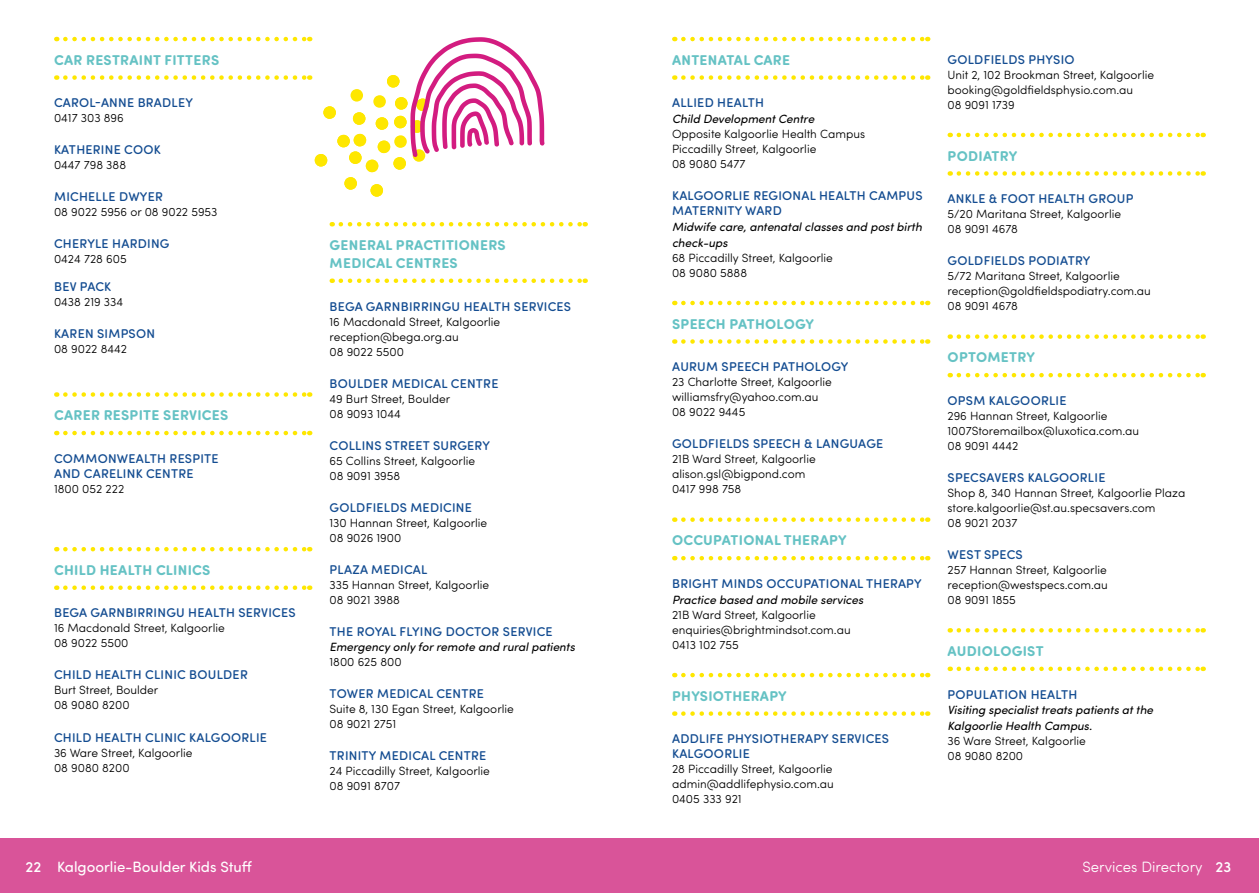
<style>
.page{position:relative;width:1259px;height:893px;background:#fff}
.page>*{position:absolute;margin:0;border:0;box-sizing:border-box;transform-origin:0 0}
.t1{font:15px "Sofia Pro Soft";color:#fff}
.t2{font:300 15px "Sofia Pro Soft";color:#fff}
.t3{font:700 14.25px/18px "Sofia Pro Soft";letter-spacing:.02em;color:#65c2c4}
.t4{font:500 12.75px/15px "Sofia Pro Soft";letter-spacing:.02em;color:#134c91}
.t5{font:300 12px/15px "Sofia Pro Soft";color:#000}
.t6{font:italic 12px/15.8px "Sofia Pro Soft";color:#000}
.s1{font-weight:500}
</style>
<div class="page">
<div style="left:0;top:839px;width:629px;height:54px;background:#d95499"></div>
<div style="left:629px;top:839px;width:630px;height:54px;background:#d95499"></div>
<svg style="left:65px;top:392px;width:245px;height:5px"></svg>
<svg style="left:65px;top:431px;width:245px;height:4px"></svg>
<svg style="left:65px;top:547px;width:245px;height:4px"></svg>
<svg style="left:65px;top:585px;width:245px;height:5px"></svg>
<svg style="left:341px;top:222px;width:245px;height:4px"></svg>
<svg style="left:341px;top:278px;width:245px;height:5px"></svg>
<svg style="left:683px;top:37px;width:245px;height:4px"></svg>
<svg style="left:683px;top:75px;width:245px;height:5px"></svg>
<svg style="left:683px;top:301px;width:245px;height:4px"></svg>
<svg style="left:683px;top:339px;width:245px;height:5px"></svg>
<svg style="left:683px;top:517px;width:245px;height:5px"></svg>
<svg style="left:683px;top:556px;width:245px;height:4px"></svg>
<svg style="left:683px;top:673px;width:245px;height:4px"></svg>
<svg style="left:683px;top:711px;width:245px;height:5px"></svg>
<svg style="left:958px;top:133px;width:245px;height:4px"></svg>
<svg style="left:958px;top:171px;width:245px;height:5px"></svg>
<svg style="left:958px;top:334px;width:245px;height:5px"></svg>
<svg style="left:958px;top:373px;width:245px;height:4px"></svg>
<svg style="left:958px;top:628px;width:245px;height:5px"></svg>
<svg style="left:958px;top:667px;width:245px;height:4px"></svg>
<svg style="left:65px;top:37px;width:480px;height:160px"></svg>
<p class="t3" style="left:54px;top:50px;width:167px">CAR RESTRAINT FITTERS</p>
<p class="t4" style="left:54px;top:94px;width:140px">CAROL-ANNE BRADLEY</p>
<p class="t5" style="left:54px;top:110px;width:71px">0417 303 896</p>
<p class="t4" style="left:54px;top:142px;width:108px">KATHERINE COOK</p>
<p class="t5" style="left:54px;top:157px;width:74px">0447 798 388</p>
<p class="t4" style="left:54px;top:189px;width:110px">MICHELLE DWYER</p>
<p class="t5" style="left:54px;top:204px;width:165px">08 9022 5956 or 08 9022 5953</p>
<p class="t4" style="left:54px;top:236px;width:117px">CHERYLE HARDING</p>
<p class="t5" style="left:54px;top:251px;width:74px">0424 728 605</p>
<p class="t4" style="left:54px;top:278px;width:59px">BEV PACK</p>
<p class="t5" style="left:54px;top:294px;width:71px">0438 219 334</p>
<p class="t4" style="left:54px;top:325px;width:102px">KAREN SIMPSON</p>
<p class="t5" style="left:54px;top:341px;width:75px">08 9022 8442</p>
<p class="t3" style="left:54px;top:405px;width:176px">CARER RESPITE SERVICES</p>
<p class="t4" style="left:54px;top:450px;width:166px">COMMONWEALTH RESPITE<br>AND CARELINK CENTRE</p>
<p class="t5" style="left:54px;top:481px;width:72px">1800 052 222</p>
<p class="t3" style="left:54px;top:560px;width:158px">CHILD HEALTH CLINICS</p>
<p class="t4" style="left:54px;top:605px;width:243px">BEGA GARNBIRRINGU HEALTH SERVICES</p>
<p class="t5" style="left:54px;top:620px;width:172px">16 Macdonald Street, Kalgoorlie<br>08 9022 5500</p>
<p class="t4" style="left:54px;top:667px;width:195px">CHILD HEALTH CLINIC BOULDER</p>
<p class="t5" style="left:54px;top:682px;width:106px">Burt Street, Boulder<br>08 9080 8200</p>
<p class="t4" style="left:54px;top:729px;width:214px">CHILD HEALTH CLINIC KALGOORLIE</p>
<p class="t5" style="left:54px;top:744px;width:140px">36 Ware Street, Kalgoorlie<br>08 9080 8200</p>
<p class="t3" style="left:330px;top:235px;width:178px">GENERAL PRACTITIONERS<br>MEDICAL CENTRES</p>
<p class="t4" style="left:330px;top:298px;width:243px">BEGA GARNBIRRINGU HEALTH SERVICES</p>
<p class="t5" style="left:329px;top:313px;width:172px">16 Macdonald Street, Kalgoorlie reception@bega.org.au<br>08 9022 5500</p>
<p class="t4" style="left:330px;top:375px;width:170px">BOULDER MEDICAL CENTRE</p>
<p class="t5" style="left:329px;top:390px;width:122px">49 Burt Street, Boulder<br>08 9093 1044</p>
<p class="t4" style="left:330px;top:437px;width:162px">COLLINS STREET SURGERY</p>
<p class="t5" style="left:329px;top:452px;width:147px">65 Collins Street, Kalgoorlie<br>08 9091 3958</p>
<p class="t4" style="left:330px;top:499px;width:144px">GOLDFIELDS MEDICINE</p>
<p class="t5" style="left:329px;top:514px;width:159px">130 Hannan Street, Kalgoorlie<br>08 9026 1900</p>
<p class="t4" style="left:330px;top:561px;width:99px">PLAZA MEDICAL</p>
<p class="t5" style="left:329px;top:576px;width:161px">335 Hannan Street, Kalgoorlie<br>08 9021 3988</p>
<p class="t4" style="left:330px;top:623px;width:224px">THE ROYAL FLYING DOCTOR SERVICE</p>
<p class="t6" style="left:329px;top:639px;width:247px">Emergency only for remote and rural patients</p>
<p class="t5" style="left:329px;top:654px;width:74px">1800 625 800</p>
<p class="t4" style="left:330px;top:685px;width:156px">TOWER MEDICAL CENTRE</p>
<p class="t5" style="left:329px;top:701px;width:186px">Suite 8, 130 Egan Street, Kalgoorlie<br>08 9021 2751</p>
<p class="t4" style="left:330px;top:747px;width:158px">TRINITY MEDICAL CENTRE</p>
<p class="t5" style="left:329px;top:763px;width:162px">24 Piccadilly Street, Kalgoorlie<br>08 9091 8707</p>
<p class="t3" style="left:672px;top:50px;width:120px">ANTENATAL CARE</p>
<p class="t4" style="left:672px;top:94px;width:93px">ALLIED HEALTH</p>
<p class="t6" style="left:672px;top:110px;width:144px">Child Development Centre</p>
<p class="t5" style="left:672px;top:126px;width:195px">Opposite Kalgoorlie Health Campus<br>Piccadilly Street, Kalgoorlie<br>08 9080 5477</p>
<p class="t4" style="left:672px;top:187px;width:252px">KALGOORLIE REGIONAL HEALTH CAMPUS<br>MATERNITY WARD</p>
<p class="t6" style="left:672px;top:218px;width:251px">Midwife care, antenatal classes and post birth check-ups</p>
<p class="t5" style="left:672px;top:249px;width:162px">68 Piccadilly Street, Kalgoorlie<br>08 9080 5888</p>
<p class="t3" style="left:672px;top:314px;width:143px">SPEECH PATHOLOGY</p>
<p class="t4" style="left:672px;top:358px;width:178px">AURUM SPEECH PATHOLOGY</p>
<p class="t5" style="left:672px;top:374px;width:161px">23 Charlotte Street, Kalgoorlie williamsfry@yahoo.com.au<br>08 9022 9445</p>
<p class="t4" style="left:672px;top:435px;width:213px">GOLDFIELDS SPEECH &amp; LANGUAGE</p>
<p class="t5" style="left:672px;top:451px;width:145px">21B Ward Street, Kalgoorlie alison.gsl@bigpond.com<br>0417 998 758</p>
<p class="t3" style="left:672px;top:530px;width:176px">OCCUPATIONAL THERAPY</p>
<p class="t4" style="left:672px;top:575px;width:251px">BRIGHT MINDS OCCUPATIONAL THERAPY</p>
<p class="t6" style="left:672px;top:591px;width:193px">Practice based and mobile services</p>
<p class="t5" style="left:672px;top:606px;width:180px">21B Ward Street, Kalgoorlie enquiries@brightmindsot.com.au<br>0413 102 755</p>
<p class="t3" style="left:672px;top:686px;width:116px">PHYSIOTHERAPY</p>
<p class="t4" style="left:672px;top:730px;width:218px">ADDLIFE PHYSIOTHERAPY SERVICES<br>KALGOORLIE</p>
<p class="t5" style="left:672px;top:761px;width:163px;text-align:justify">28 Piccadilly Street, Kalgoorlie admin@addlifephysio.com.au 0405 333 921</p>
<p class="t4" style="left:947px;top:51px;width:128px">GOLDFIELDS PHYSIO</p>
<p class="t5" style="left:947px;top:66px;width:208px">Unit 2, 102 Brookman Street, Kalgoorlie booking@goldfieldsphysio.com.au<br>08 9091 1739</p>
<p class="t3" style="left:947px;top:146px;width:71px">PODIATRY</p>
<p class="t4" style="left:947px;top:190px;width:187px">ANKLE &amp; FOOT HEALTH GROUP</p>
<p class="t5" style="left:947px;top:206px;width:175px">5/20 Maritana Street, Kalgoorlie<br>08 9091 4678</p>
<p class="t4" style="left:947px;top:252px;width:144px">GOLDFIELDS PODIATRY</p>
<p class="t5" style="left:947px;top:268px;width:205px">5/72 Maritana Street, Kalgoorlie reception@goldfieldspodiatry.com.au<br>08 9091 4678</p>
<p class="t3" style="left:947px;top:347px;width:89px">OPTOMETRY</p>
<p class="t4" style="left:947px;top:392px;width:120px">OPSM KALGOORLIE</p>
<p class="t5" style="left:947px;top:408px;width:193px">296 Hannan Street, Kalgoorlie<br>1007Storemailbox@luxotica.com.au<br>08 9091 4442</p>
<p class="t4" style="left:947px;top:469px;width:159px">SPECSAVERS KALGOORLIE</p>
<p class="t5" style="left:947px;top:485px;width:239px">Shop 8, 340 Hannan Street, Kalgoorlie Plaza store.kalgoorlie@st.au.specsavers.com<br>08 9021 2037</p>
<p class="t4" style="left:947px;top:546px;width:77px">WEST SPECS</p>
<p class="t5" style="left:947px;top:562px;width:162px;text-align:justify">257 Hannan Street, Kalgoorlie reception@westspecs.com.au 08 9091 1855</p>
<p class="t3" style="left:947px;top:641px;width:98px">AUDIOLOGIST</p>
<p class="t4" style="left:947px;top:686px;width:131px">POPULATION HEALTH</p>
<p class="t6" style="left:947px;top:702px;width:207px">Visiting specialist treats patients at the<br>Kalgoorlie Health Campus.</p>
<p class="t5" style="left:947px;top:733px;width:140px">36 Ware Street, Kalgoorlie<br>08 9080 8200</p>
<p class="t1" style="left:26px;top:856px;width:228px"><span class="s1">22</span> Kalgoorlie-Boulder Kids Stuff</p>
<p class="t2" style="left:1082px;top:856px;width:150px">Services Directory <span class="s1">23</span></p>
</div>
